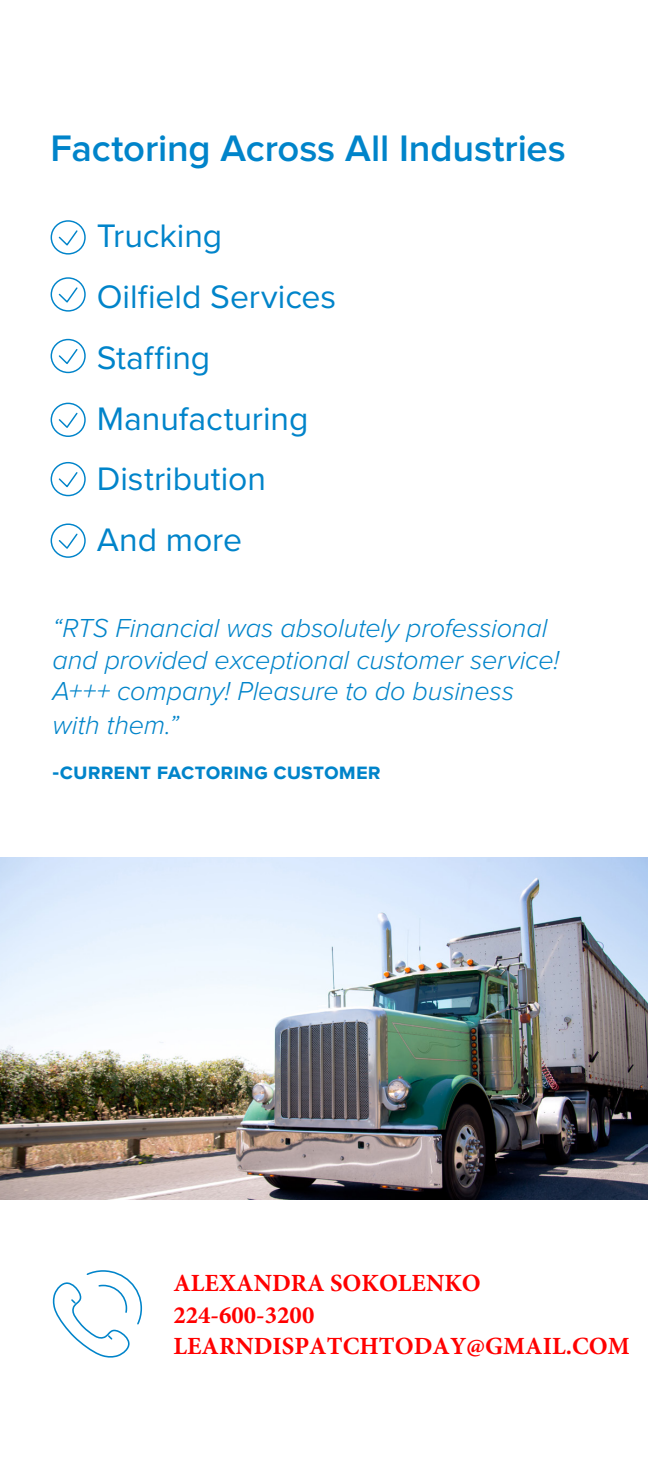
<style>
.page{position:relative;width:648px;height:1458px;background:#fff}
.page>*{position:absolute;margin:0;border:0;box-sizing:border-box;transform-origin:0 0}
.t1{font:600 38.25px "Proxima Nova";letter-spacing:-.005em;color:#0084ca}
.t2{font:33.75px "Proxima Nova";color:#0084ca}
.t3{font:italic 300 27px/32.2px "Proxima Nova";letter-spacing:-.005em;color:#0084ca}
.t4{font:700 24.75px/31.5px "Minion Pro";color:#f00}
.t5{font:700 22.5px "Proxima Nova";letter-spacing:.005em;color:#0084ca}
</style>
<div class="page">
<svg style="left:50px;top:277px;width:36px;height:35px"></svg>
<svg style="left:50px;top:220px;width:36px;height:35px"></svg>
<svg style="left:50px;top:338px;width:36px;height:36px"></svg>
<svg style="left:50px;top:402px;width:36px;height:35px"></svg>
<svg style="left:50px;top:461px;width:36px;height:36px"></svg>
<svg style="left:50px;top:523px;width:36px;height:35px"></svg>
<svg style="left:52px;top:1270px;width:91px;height:88px"></svg>
<img style="left:0;top:857px;width:648px;height:342px">
<p class="t1" style="left:51px;top:126px;width:517px">Factoring Across All Industries</p>
<p class="t2" style="left:97px;top:211px;width:127px">Trucking</p>
<p class="t2" style="left:97px;top:272px;width:241px">Oilfield Services</p>
<p class="t2" style="left:97px;top:332px;width:115px">Staffing</p>
<p class="t2" style="left:97px;top:393px;width:213px">Manufacturing</p>
<p class="t2" style="left:97px;top:454px;width:171px">Distribution</p>
<p class="t2" style="left:97px;top:515px;width:147px">And more</p>
<p class="t3" style="left:53px;top:613px;width:508px">“RTS Financial was absolutely professional and provided exceptional customer service!<br>A+++ company! Pleasure to do business with them.”</p>
<p class="t5" style="left:53px;top:755px;width:330px">-current factoring customer</p>
<p class="t4" style="left:173px;top:1268px;width:458px">ALEXANDRA SOKOLENKO<br>224-600-3200<br>LEARNDISPATCHTODAY@GMAIL.COM</p>
</div>
